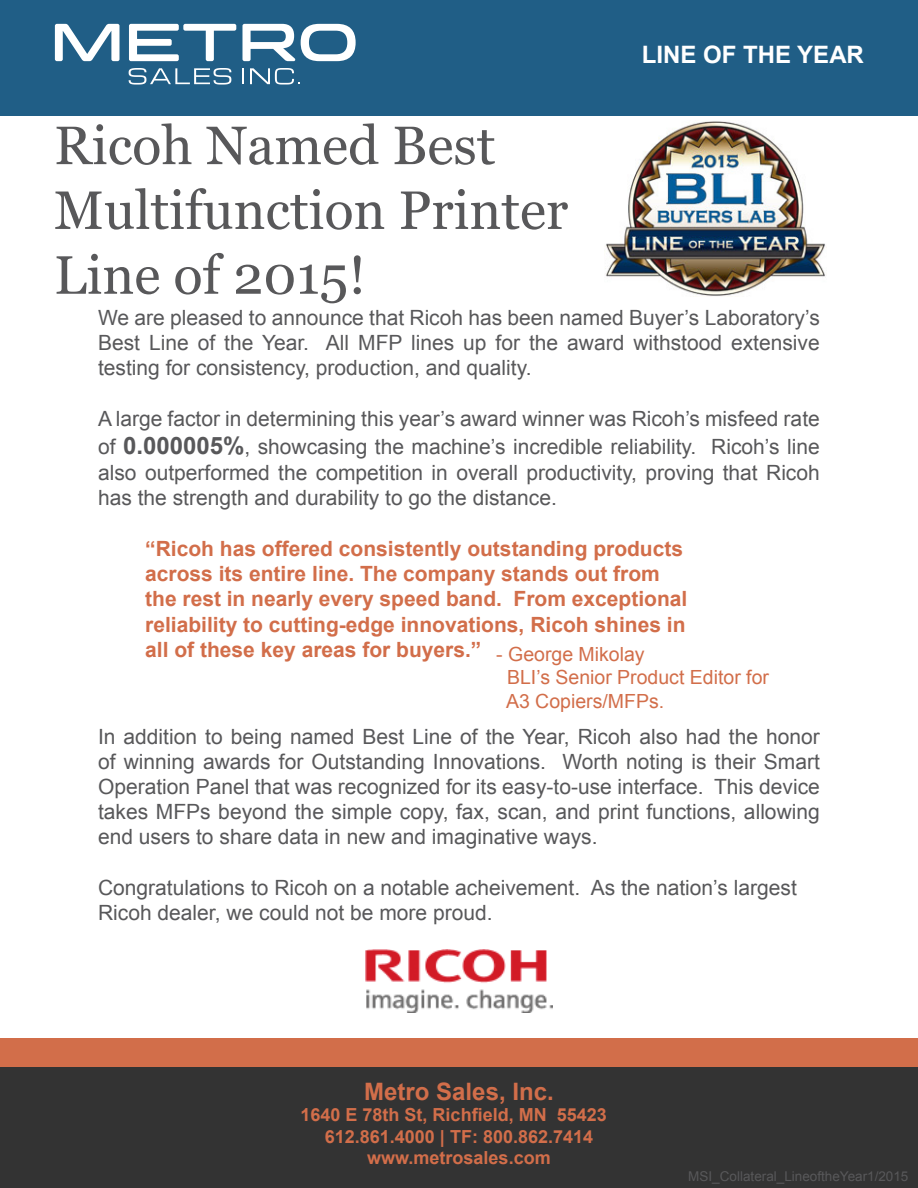
<style>
.page{position:relative;width:918px;height:1188px;background:#fff}
.page>*{position:absolute;margin:0;border:0;box-sizing:border-box;transform-origin:0 0}
.t1{font:54px "Georgia";color:#58585a}
.t2{font:700 24px "Arial";color:#d26e4a}
.t3{font:700 24px "Arial";color:#fff}
.t4{font:21px/25.2px "Arial";color:#58585a}
.t5{font:700 21px/25.2px "Arial";color:#d26e4a;text-align:justify}
.t6{font:19.5px "Arial";color:#d26e4a}
.t7{font:700 18px "Arial";color:#d26e4a}
.t8{font:13.5px "Arial";color:#58585a}
.s1{font-weight:700;font-size:24px}
</style>
<div class="page">
<div style="left:0;top:0;width:918px;height:115px;background:#205e86"></div>
<div style="left:0;top:1039px;width:918px;height:61px;background:#d26e4a"></div>
<svg style="left:55px;top:24px;width:65px;height:37px"></svg>
<svg style="left:129px;top:24px;width:107px;height:37px"></svg>
<svg style="left:242px;top:24px;width:53px;height:37px"></svg>
<svg style="left:301px;top:24px;width:54px;height:37px"></svg>
<svg style="left:129px;top:68px;width:102px;height:17px"></svg>
<svg style="left:242px;top:68px;width:2px;height:16px"></svg>
<svg style="left:250px;top:68px;width:50px;height:17px"></svg>
<div style="left:0;top:1067px;width:918px;height:121px;background:#333"></div>
<img style="left:606px;top:121px;width:219px;height:176px">
<img style="left:366px;top:949px;width:186px;height:64px">
<p class="t3" style="left:642px;top:38px;width:224px">LINE OF THE YEAR</p>
<p class="t1" style="left:54px;top:113px;width:443px">Ricoh Named Best</p>
<p class="t1" style="left:54px;top:178px;width:516px">Multifunction Printer</p>
<p class="t1" style="left:54px;top:242px;width:314px">Line of 2015!</p>
<p class="t4" style="left:98px;top:305px;width:723px;text-align:justify">We are pleased to announce that Ricoh has been named Buyer’s Laboratory’s Best Line of the Year. All MFP lines up for the award withstood extensive testing for consistency, production, and quality.</p>
<p class="t4" style="left:98px;top:404px;width:723px;line-height:28.8px">A large factor in determining this year’s award winner was Ricoh’s misfeed rate of <span class="s1">0.000005%</span>, showcasing the machine’s incredible reliability. Ricoh’s line</p>
<p class="t4" style="left:98px;top:460px;width:723px">also outperformed the competition in overall productivity, proving that Ricoh has the strength and durability to go the distance.</p>
<p class="t5" style="left:145px;top:537px;width:539px">“Ricoh has offered consistently outstanding products</p>
<p class="t5" style="left:145px;top:562px;width:516px">across its entire line. The company stands out from</p>
<p class="t5" style="left:145px;top:587px;width:544px">the rest in nearly every speed band. From exceptional reliability to cutting-edge innovations, Ricoh shines in all of these key areas for buyers.”</p>
<p class="t6" style="left:496px;top:641px;width:150px">- George Mikolay</p>
<p class="t6" style="left:507px;top:665px;width:263px">BLI’s Senior Product Editor for</p>
<p class="t6" style="left:506px;top:688px;width:160px">A3 Copiers/MFPs.</p>
<p class="t4" style="left:98px;top:724px;width:723px;text-align:justify">In addition to being named Best Line of the Year, Ricoh also had the honor of winning awards for Outstanding Innovations. Worth noting is their Smart Operation Panel that was recognized for its easy-to-use interface. This device takes MFPs beyond the simple copy, fax, scan, and print functions, allowing end users to share data in new and imaginative ways.</p>
<p class="t4" style="left:98px;top:875px;width:700px">Congratulations to Ricoh on a notable acheivement. As the nation’s largest<br>Ricoh dealer, we could not be more proud.</p>
<p class="t2" style="left:364px;top:1075px;width:191px">Metro Sales, Inc.</p>
<p class="t7" style="left:301px;top:1103px;width:308px">1640 E 78th St, Richfield, MN 55423</p>
<p class="t7" style="left:325px;top:1124px;width:270px">612.861.4000 | TF: 800.862.7414</p>
<p class="t7" style="left:367px;top:1146px;width:185px">www.metrosales.com</p>
<p class="t8" style="left:688px;top:1167px;width:222px">MSI_Collateral_LineoftheYear1/2015</p>
</div>
